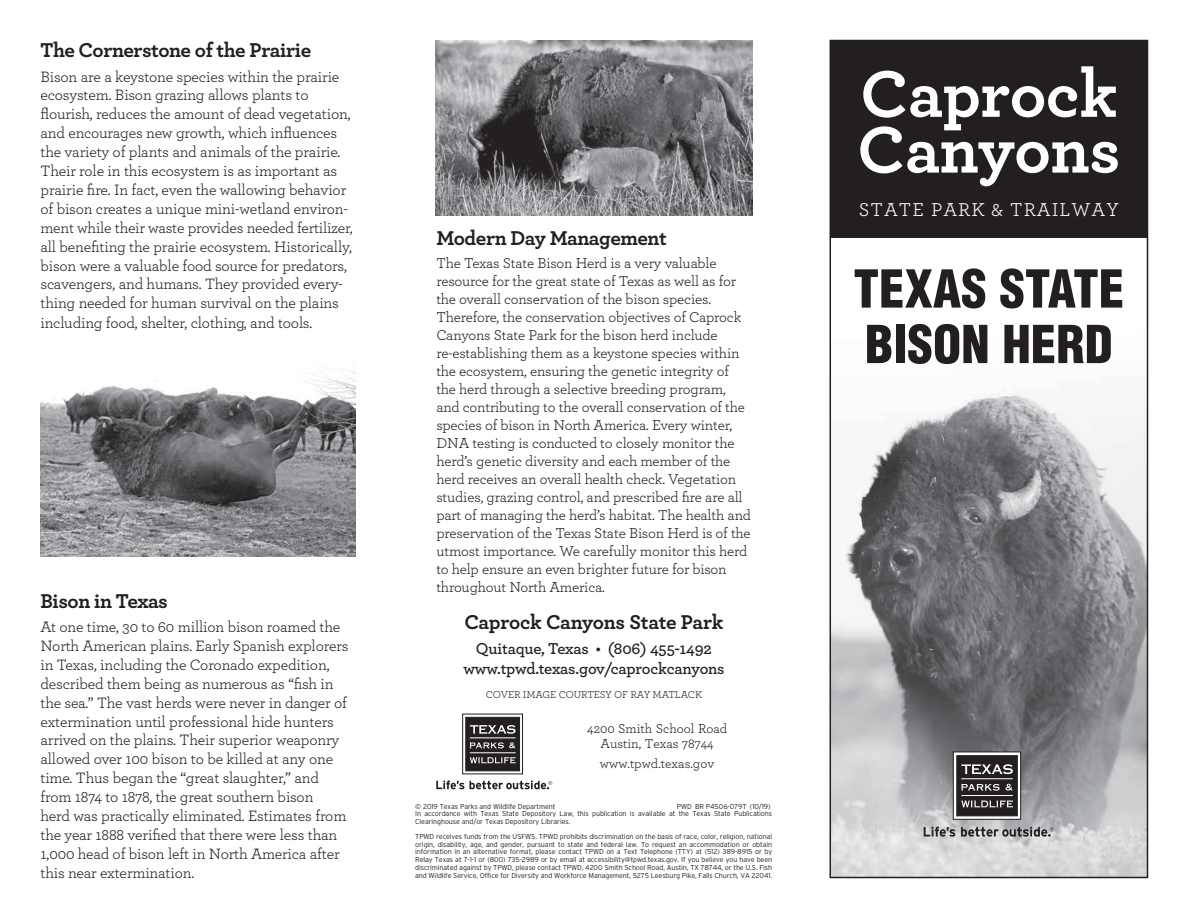
<style>
.page{position:relative;width:1188px;height:918px;background:#fff}
.page>*{position:absolute;margin:0;border:0;box-sizing:border-box;transform-origin:0 0}
.t1{font:700 69px "Archer";letter-spacing:-.01em;color:#fff}
.t2{font:900 condensed 51px/55.5px "Helvetica";color:#231f20}
.t3{font:700 21px "Archer";letter-spacing:-.02em;color:#231f20}
.t4{font:19.5px "Archer";letter-spacing:.055em;color:#fff}
.t5{font:600 16.5px "Archer";letter-spacing:-.015em;color:#231f20}
.t6{font:15.75px/18.9px "Archer";letter-spacing:-.01em;color:#231f20}
.t7{font:15px/18px "Archer";letter-spacing:-.01em;color:#231f20}
.t8{font:13.5px "Archer";color:#231f20}
.t9{font:10.5px "Archer";letter-spacing:-.015em;color:#231f20}
.t10{font:300 7.2px/7.8px "Interstate";letter-spacing:-.015em;color:#231f20}
</style>
<div class="page">
<svg style="left:465px;top:716px;width:56px;height:56px"></svg>
<div style="left:462px;top:714px;width:61px;height:60px;border:1px solid #231f20"></div>
<div style="left:466px;top:717px;width:54px;height:54px;background:#231f20;border:1px solid #231f20"></div>
<svg style="left:470px;top:725px;width:46px;height:9px"></svg>
<svg style="left:470px;top:757px;width:46px;height:6px"></svg>
<hr style="left:470px;top:752px;width:46px;height:1px;background:#fff">
<hr style="left:470px;top:737px;width:46px;height:1px;background:#fff">
<svg style="left:470px;top:742px;width:45px;height:6px"></svg>
<svg style="left:436px;top:780px;width:116px;height:9px"></svg>
<img style="left:833px;top:393px;width:312px;height:482px">
<svg style="left:924px;top:827px;width:31px;height:10px"></svg>
<svg style="left:953px;top:751px;width:68px;height:69px"></svg>
<div style="left:957px;top:756px;width:60px;height:60px;background:#231f20"></div>
<svg style="left:961px;top:764px;width:52px;height:10px"></svg>
<svg style="left:961px;top:800px;width:52px;height:8px"></svg>
<svg style="left:961px;top:784px;width:39px;height:7px"></svg>
<hr style="left:961px;top:795px;width:52px;height:1px;background:#fff">
<hr style="left:961px;top:778px;width:52px;height:1px;background:#fff">
<svg style="left:1006px;top:784px;width:7px;height:7px"></svg>
<svg style="left:961px;top:827px;width:93px;height:10px"></svg>
<div style="left:830px;top:40px;width:318px;height:198px;background:#231f20"></div>
<img style="left:40px;top:369px;width:315px;height:187px">
<img style="left:435px;top:40px;width:317px;height:176px">
<div style="left:830px;top:40px;width:318px;height:838px;border:2px solid #231f20"></div>
<p class="t3" style="left:40px;top:37px;width:272px">The Cornerstone of the Prairie</p>
<p class="t6" style="left:40px;top:66px;width:314px">Bison are a keystone species within the prairie ecosystem. Bison grazing allows plants to flourish, reduces the amount of dead vegetation, and encourages new growth, which influences the variety of plants and animals of the prairie.<br>Their role in this ecosystem is as important as prairie fire. In fact, even the wallowing behavior of bison creates a unique mini-wetland environ&shy;ment while their waste provides needed fertilizer, all benefiting the prairie ecosystem. Historically, bison were a valuable food source for predators, scavengers, and humans. They provided every&shy;thing needed for human survival on the plains including food, shelter, clothing, and tools.</p>
<p class="t3" style="left:40px;top:588px;width:129px">Bison in Texas</p>
<p class="t6" style="left:40px;top:617px;width:310px">At one time, 30 to 60 million bison roamed the North American plains. Early Spanish explorers in Texas, including the Coronado expedition, described them being as numerous as “fish in the sea.” The vast herds were never in danger of extermination until professional hide hunters arrived on the plains. Their superior weaponry allowed over 100 bison to be killed at any one time. Thus began the “great slaughter,” and from 1874 to 1878, the great southern bison<br>herd was practically eliminated. Estimates from the year 1888 verified that there were less than 1,000 head of bison left in North America after this near extermination.</p>
<p class="t3" style="left:436px;top:225px;width:232px">Modern Day Management</p>
<p class="t7" style="left:436px;top:254px;width:316px">The Texas State Bison Herd is a very valuable resource for the great state of Texas as well as for the overall conservation of the bison species.<br>Therefore, the conservation objectives of Caprock Canyons State Park for the bison herd include re-establishing them as a keystone species within the ecosystem, ensuring the genetic integrity of the herd through a selective breeding program, and contributing to the overall conservation of the species of bison in North America. Every winter, DNA testing is conducted to closely monitor the herd’s genetic diversity and each member of the herd receives an overall health check. Vegetation studies, grazing control, and prescribed fire are all part of managing the herd’s habitat. The health and preservation of the Texas State Bison Herd is of the utmost importance. We carefully monitor this herd to help ensure an even brighter future for bison throughout North America.</p>
<p class="t3" style="left:464px;top:609px;width:261px">Caprock Canyons State Park</p>
<p class="t5" style="left:476px;top:638px;width:238px">Quitaque, Texas • (806) 455-1492</p>
<p class="t5" style="left:463px;top:658px;width:263px">www.tpwd.texas.gov/caprockcanyons</p>
<p class="t9" style="left:486px;top:688px;width:218px">COVER IMAGE COURTESY OF RAY MATLACK</p>
<p class="t8" style="left:587px;top:720px;width:142px">4200 Smith School Road</p>
<p class="t8" style="left:600px;top:735px;width:115px">Austin, Texas 78744</p>
<p class="t8" style="left:600px;top:755px;width:116px">www.tpwd.texas.gov</p>
<p class="t10" style="left:415px;top:802px;width:142px">© 2019 Texas Parks and Wildlife Department</p>
<p class="t10" style="left:677px;top:802px;width:95px">PWD BR P4506-079T (10/19)</p>
<p class="t10" style="left:415px;top:810px;width:358px">In accordance with Texas State Depository Law, this publication is available at the Texas State Publications<br>Clearinghouse and/or Texas Depository Libraries.</p>
<p class="t10" style="left:415px;top:832px;width:358px;text-align:justify">TPWD receives funds from the USFWS. TPWD prohibits discrimination on the basis of race, color, religion, national origin, disability, age, and gender, pursuant to state and federal law. To request an accommodation or obtain information in an alternative format, please contact TPWD on a Text Telephone (TTY) at (512) 389-8915 or by Relay Texas at 7-1-1 or (800) 735-2989 or by email at accessibility@tpwd.texas.gov. If you believe you have been discriminated against by TPWD, please contact TPWD, 4200 Smith School Road, Austin, TX 78744, or the U.S. Fish and Wildlife Service, Office for Diversity and Workforce Management, 5275 Leesburg Pike, Falls Church, VA 22041.</p>
<p class="t1" style="left:860px;top:51px;width:259px">Caprock</p>
<p class="t1" style="left:857px;top:106px;width:265px">Canyons</p>
<p class="t4" style="left:859px;top:198px;width:262px">STATE PARK &amp; TRAILWAY</p>
<p class="t2" style="left:854px;top:261px;width:272px">TEXAS STATE<br>BISON HERD</p>
</div>
